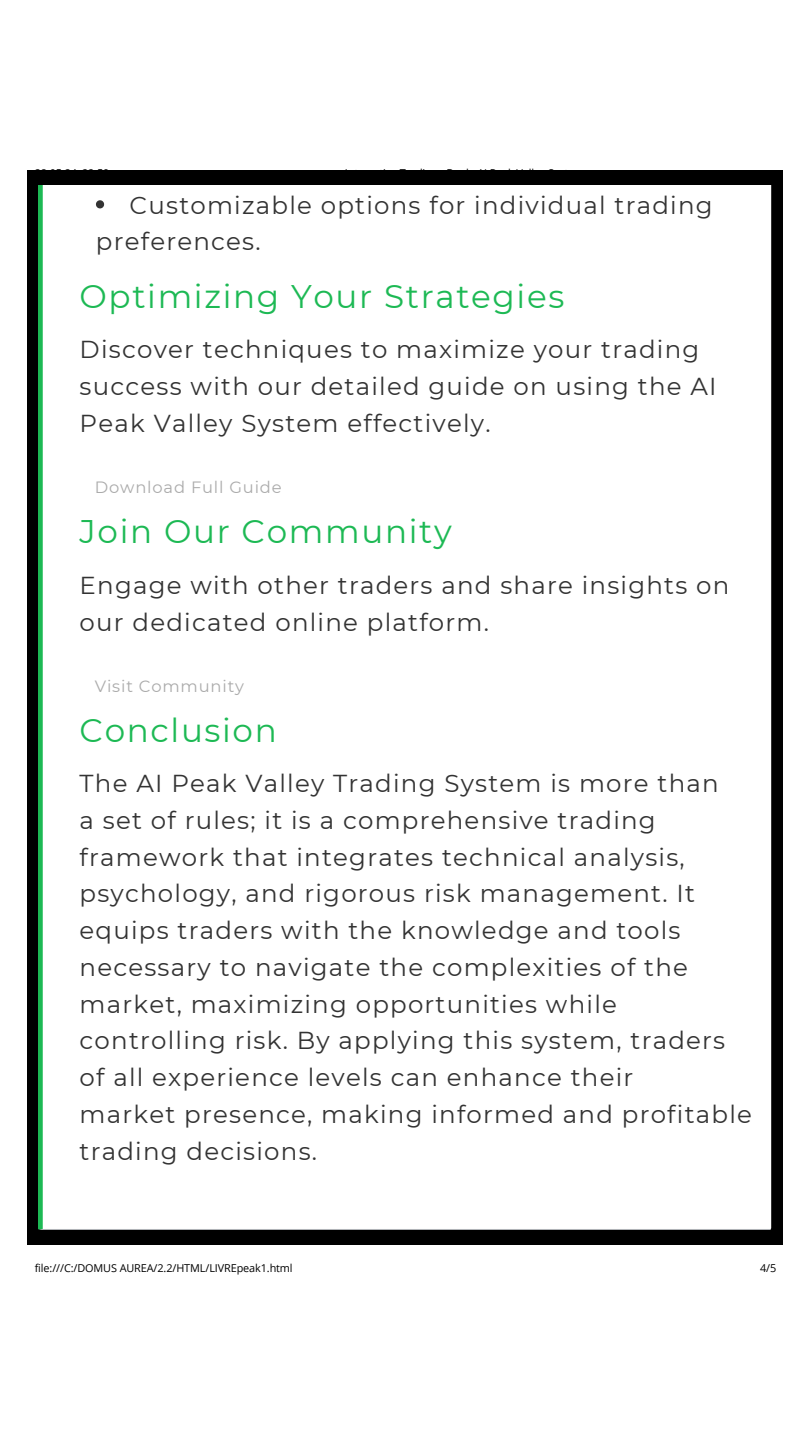
<style>
.page{position:relative;width:810px;height:1440px;background:#fff}
.page>*{position:absolute;margin:0;border:0;box-sizing:border-box;transform-origin:0 0}
.t1{font:32.7px "Montserrat";letter-spacing:.05em;color:#1db954}
.t2{font:24.5px/36.7px "Montserrat";letter-spacing:.05em;color:#333}
.t3{font:16.3px "Montserrat";letter-spacing:.05em;color:#ababab}
.t4{font:10.9px "Open Sans";letter-spacing:-.01em;color:#000}
</style>
<div class="page">
<div style="left:27px;top:170px;width:756px;height:1075px;background:#000"></div>
<div style="left:50px;top:185px;width:713px;height:1036px;background:#fff"></div>
<div style="left:38px;top:1221px;width:734px;height:9px;background:#fff"></div>
<div style="left:763px;top:185px;width:9px;height:1045px;background:#fff"></div>
<svg style="left:38px;top:185px;width:12px;height:1045px;background:#8ddba9"></svg>
<svg style="left:96px;top:200px;width:8px;height:8px"></svg>
<div style="left:80px;top:465px;width:214px;height:44px;background:#fff"></div>
<div style="left:80px;top:664px;width:176px;height:44px;background:#fff"></div>
<h1 class="t4" style="left:35px;top:165px;width:76px">28.05.24, 22:59</h1>
<p class="t2" style="left:130px;top:187px;width:585px">Customizable options for individual trading</p>
<p class="t2" style="left:96px;top:223px;width:166px">preferences.</p>
<h1 class="t1" style="left:80px;top:277px;width:486px">Optimizing Your Strategies</h1>
<h2 class="t2" style="left:80px;top:331px;width:639px">Discover techniques to maximize your trading success with our detailed guide on using the AI<br>Peak Valley System effectively.</h2>
<h3 class="t3" style="left:95px;top:477px;width:188px">Download Full Guide</h3>
<h3 class="t1" style="left:80px;top:511px;width:374px">Join Our Community</h3>
<h2 class="t2" style="left:80px;top:567px;width:651px">Engage with other traders and share insights on our dedicated online platform.</h2>
<h2 class="t3" style="left:95px;top:676px;width:151px">Visit Community</h2>
<h2 class="t1" style="left:80px;top:710px;width:199px">Conclusion</h2>
<h1 class="t2" style="left:80px;top:765px;width:674px">The AI Peak Valley Trading System is more than<br>a set of rules; it is a comprehensive trading framework that integrates technical analysis, psychology, and rigorous risk management. It equips traders with the knowledge and tools necessary to navigate the complexities of the market, maximizing opportunities while controlling risk. By applying this system, traders of all experience levels can enhance their<br>market presence, making informed and profitable trading decisions.</h1>
<h2 class="t4" style="left:35px;top:1260px;width:260px">file:///C:/DOMUS AUREA/2.2/HTML/LIVREpeak1.html</h2>
<p class="t4" style="left:760px;top:1260px;width:18px">4/5</p>
</div>
